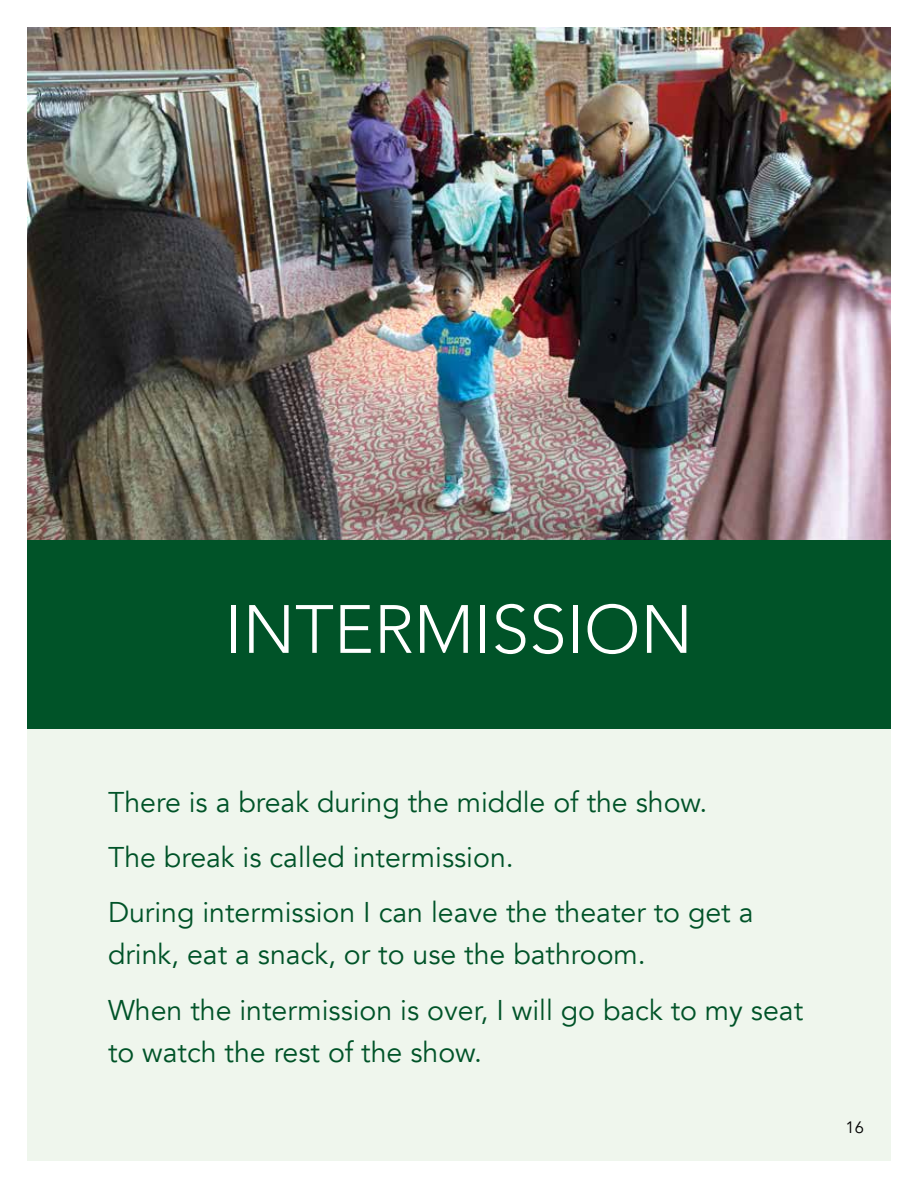
<style>
.page{position:relative;width:918px;height:1188px;background:#fff}
.page>*{position:absolute;margin:0;border:0;box-sizing:border-box;transform-origin:0 0}
.t1{font:300 67.5px "Avenir";color:#fff}
.t2{font:28.5px/55.5px "Avenir";color:#005328}
.t3{font:16.5px "Avenir";color:#000}
</style>
<div class="page">
<img style="left:27px;top:27px;width:864px;height:513px">
<div style="left:27px;top:724px;width:864px;height:436px;background:#eff6ed"></div>
<div style="left:27px;top:540px;width:864px;height:189px;background:#005328"></div>
<h1 class="t1" style="left:225px;top:590px;width:469px">INTERMISSION</h1>
<p class="t2" style="left:108px;top:774px;width:647px">There is a break during the middle of the show.<br>The break is called intermission.<br>During intermission I can leave the theater to get a</p>
<p class="t2" style="left:108px;top:927px;width:697px">drink, eat a snack, or to use the bathroom.<br>When the intermission is over, I will go back to my seat</p>
<p class="t2" style="left:108px;top:1025px;width:376px">to watch the rest of the show.</p>
<p class="t3" style="left:846px;top:1117px;width:20px">16</p>
</div>
